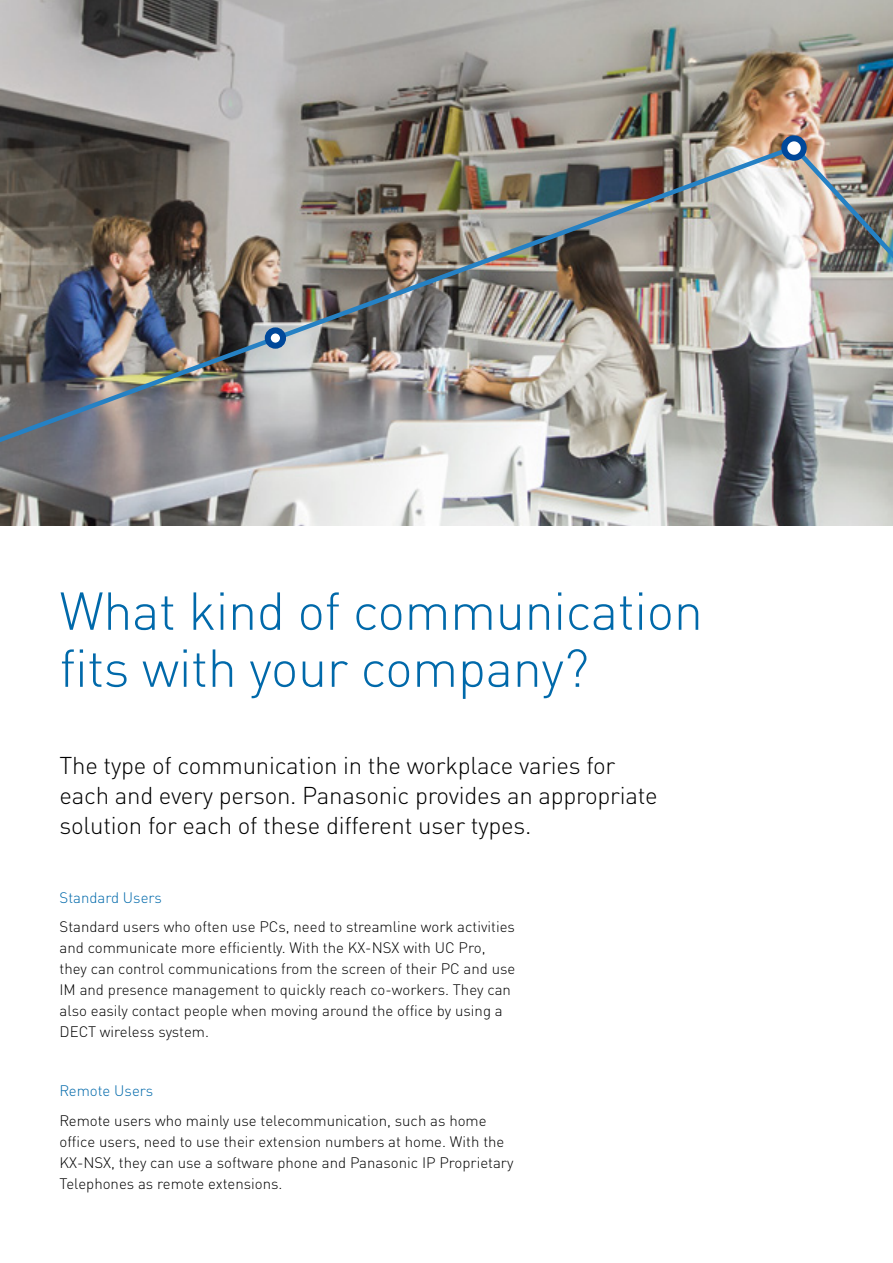
<style>
.page{position:relative;width:893px;height:1263px;background:#fff}
.page>*{position:absolute;margin:0;border:0;box-sizing:border-box;transform-origin:0 0}
.t1{font:300 52.5px/57px "DIN Pro";letter-spacing:-.01em;color:#0069aa}
.t2{font:300 24px/30px "DIN Pro";letter-spacing:-.01em;color:#000}
.t3{font:300 15px/21px "DIN Pro";color:#000}
.t4{font:300 15px "DIN Pro";color:#0069aa}
</style>
<div class="page">
<img style="left:0;top:0;width:893px;height:526px">
<img style="left:0;top:142px;width:893px;height:317px">
<div style="left:268px;top:330px;width:15px;height:16px;background:#fff;border-radius:50%"></div>
<div style="left:265px;top:327px;width:21px;height:22px;border:6px solid #00489a;border-radius:50%"></div>
<svg style="left:784px;top:138px;width:20px;height:20px"></svg>
<div style="left:781px;top:135px;width:26px;height:26px;border:6px solid #00489a;border-radius:50%"></div>
<h1 class="t1" style="left:60px;top:578px;width:645px">What kind of communication fits with your company?</h1>
<h2 class="t2" style="left:60px;top:748px;width:600px">The type of communication in the workplace varies for each and every person. Panasonic provides an appropriate solution for each of these different user types.</h2>
<p class="t4" style="left:60px;top:886px;width:104px">Standard Users</p>
<p class="t3" style="left:60px;top:915px;width:457px">Standard users who often use PCs, need to streamline work activities and communicate more efficiently. With the KX-NSX with UC Pro, they can control communications from the screen of their PC and use IM and presence management to quickly reach co-workers. They can also easily contact people when moving around the office by using a DECT wireless system.</p>
<p class="t4" style="left:60px;top:1079px;width:95px">Remote Users</p>
<p class="t3" style="left:60px;top:1108px;width:455px">Remote users who mainly use telecommunication, such as home office users, need to use their extension numbers at home. With the KX-NSX, they can use a software phone and Panasonic IP Proprietary Telephones as remote extensions.</p>
</div>
